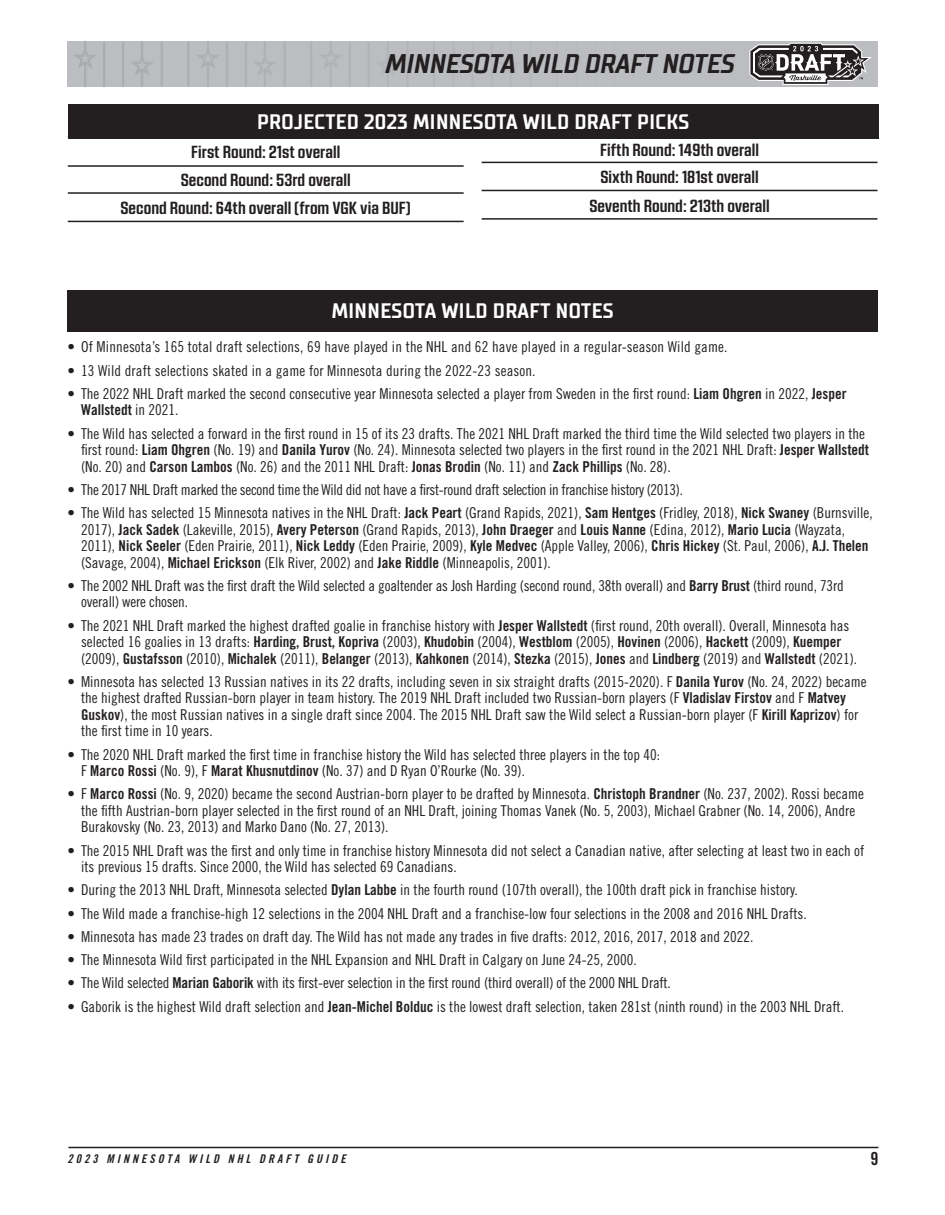
<style>
.page{position:relative;width:945px;height:1215px;background:#fff}
.page>*{position:absolute;margin:0;border:0;box-sizing:border-box;transform-origin:0 0}
.Page_Heads{font:italic 700 27px "TT Supermolot Condensed";color:#231f20}
.Subheads{font:700 21px "TT Supermolot Condensed";letter-spacing:.02em;color:#fff}
.t1{font:18px "Trade Gothic LT Std Bd Cn 20";color:#231f20}
.t2{font:700 17.25px "Kuunari";color:#231f20}
.t3{font:15px/16.5px "Trade Gothic LT Std Cn 18";color:#231f20}
.t4{font:15px "Trade Gothic LT Std Cn 18";letter-spacing:-.02em;color:#231f20}
.t5{font:12px "Trade Gothic LT Std Bd Cn 20 Obl";letter-spacing:.25em;color:#231f20}
.s1{font-family:"Trade Gothic LT Std Bd Cn 20"}
</style>
<div class="page">
<svg style="left:68px;top:41px;width:810px;height:45px;background:#b1b2b5"></svg>
<hr style="left:68px;top:1147px;width:810px;height:1px;background:#231f20">
<hr style="left:68px;top:165px;width:396px;height:2px;background:#231f20">
<hr style="left:68px;top:192px;width:396px;height:2px;background:#231f20">
<hr style="left:68px;top:221px;width:396px;height:1px;background:#231f20">
<hr style="left:482px;top:162px;width:396px;height:1px;background:#231f20">
<hr style="left:482px;top:190px;width:396px;height:1px;background:#231f20">
<hr style="left:482px;top:218px;width:396px;height:2px;background:#231f20">
<div style="left:68px;top:104px;width:810px;height:35px;background:#231f20"></div>
<div style="left:67px;top:290px;width:811px;height:42px;background:#231f20"></div>
<p class="Page_Heads" style="left:386px;top:48px;width:350px">MINNESOTA WILD DRAFT NOTES</p>
<p class="Subheads" style="left:257px;top:109px;width:434px">PROJECTED 2023 MINNESOTA WILD DRAFT PICKS</p>
<p class="t2" style="left:191px;top:142px;width:151px">First Round: 21st overall</p>
<p class="t2" style="left:181px;top:170px;width:171px">Second Round: 53rd overall</p>
<p class="t2" style="left:121px;top:198px;width:292px">Second Round: 64th overall (from VGK via BUF)</p>
<p class="t2" style="left:600px;top:140px;width:160px">Fifth Round: 149th overall</p>
<p class="t2" style="left:600px;top:167px;width:160px">Sixth Round: 181st overall</p>
<p class="t2" style="left:589px;top:196px;width:182px">Seventh Round: 213th overall</p>
<p class="Subheads" style="left:332px;top:298px;width:283px">MINNESOTA WILD DRAFT NOTES</p>
<p class="t3" style="left:68px;top:339px;width:661px">• Of Minnesota’s 165 total draft selections, 69 have played in the NHL and 62 have played in a regular-season Wild game.</p>
<p class="t3" style="left:68px;top:362px;width:469px">• 13 Wild draft selections skated in a game for Minnesota during the 2022-23 season.</p>
<p class="t3" style="left:81px;top:385px;width:767px;text-indent:-14px">• The 2022 NHL Draft marked the second consecutive year Minnesota selected a player from Sweden in the first round: <span class="s1">Liam Ohgren</span> in 2022, <span class="s1">Jesper<br>Wallstedt</span> in 2021.</p>
<p class="t3" style="left:81px;top:425px;width:789px;text-indent:-13px">• The Wild has selected a forward in the first round in 15 of its 23 drafts. The 2021 NHL Draft marked the third time the Wild selected two players in the first round: <span class="s1">Liam Ohgren</span> (No. 19) and <span class="s1">Danila Yurov</span> (No. 24). Minnesota selected two players in the first round in the 2021 NHL Draft: <span class="s1">Jesper Wallstedt </span>(No. 20) and <span class="s1">Carson Lambos</span> (No. 26) and the 2011 NHL Draft: <span class="s1">Jonas Brodin</span> (No. 11) and <span class="s1">Zack Phillips</span> (No. 28).</p>
<p class="t4" style="left:68px;top:481px;width:617px">• The 2017 NHL Draft marked the second time the Wild did not have a first-round draft selection in franchise history (2013).</p>
<p class="t3" style="left:81px;top:504px;width:793px;text-indent:-14px">• The Wild has selected 15 Minnesota natives in the NHL Draft: <span class="s1">Jack Peart</span> (Grand Rapids, 2021), <span class="s1">Sam Hentges</span> (Fridley, 2018), <span class="s1">Nick Swaney</span> (Burnsville, 2017), <span class="s1">Jack Sadek</span> (Lakeville, 2015), <span class="s1">Avery Peterson</span> (Grand Rapids, 2013), <span class="s1">John Draeger</span> and <span class="s1">Louis Nanne</span> (Edina, 2012), <span class="s1">Mario Lucia</span> (Wayzata, 2011), <span class="s1">Nick Seeler</span> (Eden Prairie, 2011), <span class="s1">Nick Leddy</span> (Eden Prairie, 2009), <span class="s1">Kyle Medvec</span> (Apple Valley, 2006), <span class="s1">Chris Hickey</span> (St. Paul, 2006), <span class="s1">A.J. Thelen </span>(Savage, 2004), <span class="s1">Michael Erickson</span> (Elk River, 2002) and <span class="s1">Jake Riddle</span> (Minneapolis, 2001).</p>
<p class="t3" style="left:81px;top:577px;width:764px;text-indent:-14px">• The 2002 NHL Draft was the first draft the Wild selected a goaltender as Josh Harding (second round, 38th overall) and <span class="s1">Barry Brust</span> (third round, 73rd overall) were chosen.</p>
<p class="t3" style="left:81px;top:617px;width:778px;text-indent:-14px">• The 2021 NHL Draft marked the highest drafted goalie in franchise history with <span class="s1">Jesper Wallstedt</span> (first round, 20th overall). Overall, Minnesota has selected 16 goalies in 13 drafts: <span class="s1">Harding, Brust, Kopriva</span> (2003), <span class="s1">Khudobin</span> (2004), <span class="s1">Westblom</span> (2005), <span class="s1">Hovinen</span> (2006), <span class="s1">Hackett</span> (2009), <span class="s1">Kuemper </span>(2009), <span class="s1">Gustafsson</span> (2010), <span class="s1">Michalek</span> (2011), <span class="s1">Belanger</span> (2013), <span class="s1">Kahkonen</span> (2014), <span class="s1">Stezka</span> (2015), <span class="s1">Jones</span> and <span class="s1">Lindberg</span> (2019) and <span class="s1">Wallstedt</span> (2021).</p>
<p class="t3" style="left:81px;top:673px;width:787px;text-indent:-14px">• Minnesota has selected 13 Russian natives in its 22 drafts, including seven in six straight drafts (2015-2020). F <span class="s1">Danila Yurov</span> (No. 24, 2022) became the highest drafted Russian-born player in team history. The 2019 NHL Draft included two Russian-born players (F <span class="s1">Vladislav Firstov</span> and F <span class="s1">Matvey Guskov</span>), the most Russian natives in a single draft since 2004. The 2015 NHL Draft saw the Wild select a Russian-born player (F <span class="s1">Kirill Kaprizov</span>) for the first time in 10 years.</p>
<p class="t3" style="left:81px;top:746px;width:580px;text-indent:-14px">• The 2020 NHL Draft marked the first time in franchise history the Wild has selected three players in the top 40:<br>F <span class="s1">Marco Rossi</span> (No. 9), F <span class="s1">Marat Khusnutdinov</span> (No. 37) and D Ryan O’Rourke (No. 39).</p>
<p class="t3" style="left:81px;top:786px;width:784px;text-indent:-14px">• F <span class="s1">Marco Rossi</span> (No. 9, 2020) became the second Austrian-born player to be drafted by Minnesota. <span class="s1">Christoph Brandner</span> (No. 237, 2002). Rossi became the fifth Austrian-born player selected in the first round of an NHL Draft, joining Thomas Vanek (No. 5, 2003), Michael Grabner (No. 14, 2006), Andre<br>Burakovsky (No. 23, 2013) and Marko Dano (No. 27, 2013).</p>
<p class="t3" style="left:81px;top:842px;width:785px;text-indent:-14px">• The 2015 NHL Draft was the first and only time in franchise history Minnesota did not select a Canadian native, after selecting at least two in each of its previous 15 drafts. Since 2000, the Wild has selected 69 Canadians.</p>
<p class="t3" style="left:68px;top:882px;width:732px">• During the 2013 NHL Draft, Minnesota selected <span class="s1">Dylan Labbe</span> in the fourth round (107th overall), the 100th draft pick in franchise history.</p>
<p class="t3" style="left:68px;top:905px;width:741px">• The Wild made a franchise-high 12 selections in the 2004 NHL Draft and a franchise-low four selections in the 2008 and 2016 NHL Drafts.</p>
<p class="t3" style="left:68px;top:928px;width:687px">• Minnesota has made 23 trades on draft day. The Wild has not made any trades in five drafts: 2012, 2016, 2017, 2018 and 2022.</p>
<p class="t3" style="left:68px;top:951px;width:571px">• The Minnesota Wild first participated in the NHL Expansion and NHL Draft in Calgary on June 24-25, 2000.</p>
<p class="t3" style="left:68px;top:975px;width:605px">• The Wild selected <span class="s1">Marian Gaborik</span> with its first-ever selection in the first round (third overall) of the 2000 NHL Draft.</p>
<p class="t3" style="left:68px;top:998px;width:778px">• Gaborik is the highest Wild draft selection and <span class="s1">Jean-Michel Bolduc</span> is the lowest draft selection, taken 281st (ninth round) in the 2003 NHL Draft.</p>
<p class="t5" style="left:68px;top:1151px;width:280px">2023 MINNESOTA WILD NHL DRAFT GUIDE</p>
<p class="t1" style="left:870px;top:1148px;width:9px">9</p>
</div>
